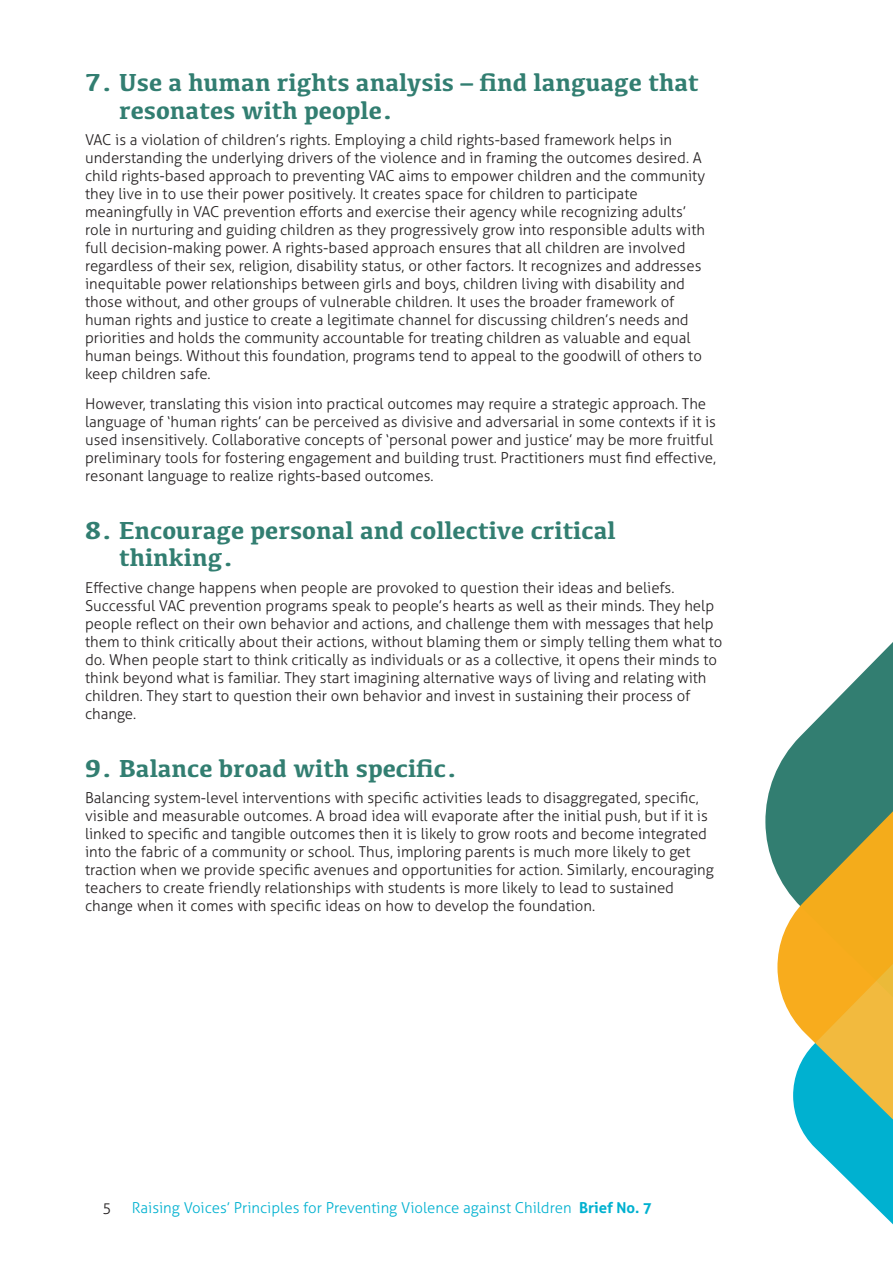
<style>
.page{position:relative;width:893px;height:1263px;background:#fff}
.page>*{position:absolute;margin:0;border:0;box-sizing:border-box;transform-origin:0 0}
.t1{font:700 25.5px/27.5px "Kefa";color:#327e71}
.t2{font:300 15px/18px "Aller";color:#231f20}
.t3{font:300 15px "Aller";color:#00b1d0}
.s1{font-weight:700}
</style>
<div class="page">
<svg style="left:793px;top:1063px;width:100px;height:162px"></svg>
<svg style="left:765px;top:642px;width:128px;height:421px"></svg>
<p class="t1" style="left:119px;top:68px;width:581px;text-indent:-34px">7. Use a human rights analysis – find language that resonates with people.</p>
<p class="t2" style="left:85px;top:131px;width:622px">VAC is a violation of children’s rights. Employing a child rights-based framework helps in understanding the underlying drivers of the violence and in framing the outcomes desired. A child rights-based approach to preventing VAC aims to empower children and the community they live in to use their power positively. It creates space for children to participate meaningfully in VAC prevention efforts and exercise their agency while recognizing adults’ role in nurturing and guiding children as they progressively grow into responsible adults with full decision-making power. A rights-based approach ensures that all children are involved regardless of their sex, religion, disability status, or other factors. It recognizes and addresses inequitable power relationships between girls and boys, children living with disability and those without, and other groups of vulnerable children. It uses the broader framework of human rights and justice to create a legitimate channel for discussing children’s needs and priorities and holds the community accountable for treating children as valuable and equal human beings. Without this foundation, programs tend to appeal to the goodwill of others to keep children safe.</p>
<p class="t2" style="left:85px;top:395px;width:633px">However, translating this vision into practical outcomes may require a strategic approach. The language of ‘human rights’ can be perceived as divisive and adversarial in some contexts if it is used insensitively. Collaborative concepts of ‘personal power and justice’ may be more fruitful preliminary tools for fostering engagement and building trust. Practitioners must find effective, resonant language to realize rights-based outcomes.</p>
<p class="t1" style="left:119px;top:515px;width:498px;text-indent:-34px">8. Encourage personal and collective critical thinking.</p>
<p class="t2" style="left:85px;top:579px;width:639px">Effective change happens when people are provoked to question their ideas and beliefs.<br>Successful VAC prevention programs speak to people’s hearts as well as their minds. They help people reflect on their own behavior and actions, and challenge them with messages that help them to think critically about their actions, without blaming them or simply telling them what to do. When people start to think critically as individuals or as a collective, it opens their minds to think beyond what is familiar. They start imagining alternative ways of living and relating with children. They start to question their own behavior and invest in sustaining their process of change.</p>
<p class="t1" style="left:85px;top:753px;width:374px">9. Balance broad with specific.</p>
<p class="t2" style="left:85px;top:789px;width:630px">Balancing system-level interventions with specific activities leads to disaggregated, specific, visible and measurable outcomes. A broad idea will evaporate after the initial push, but if it is linked to specific and tangible outcomes then it is likely to grow roots and become integrated into the fabric of a community or school. Thus, imploring parents is much more likely to get traction when we provide specific avenues and opportunities for action. Similarly, encouraging teachers to create friendly relationships with students is more likely to lead to sustained change when it comes with specific ideas on how to develop the foundation.</p>
<p class="t2" style="left:103px;top:1198px;width:10px">5</p>
<p class="t3" style="left:132px;top:1198px;width:522px">Raising Voices’ Principles for Preventing Violence against Children <span class="s1">Brief No. 7</span></p>
</div>
